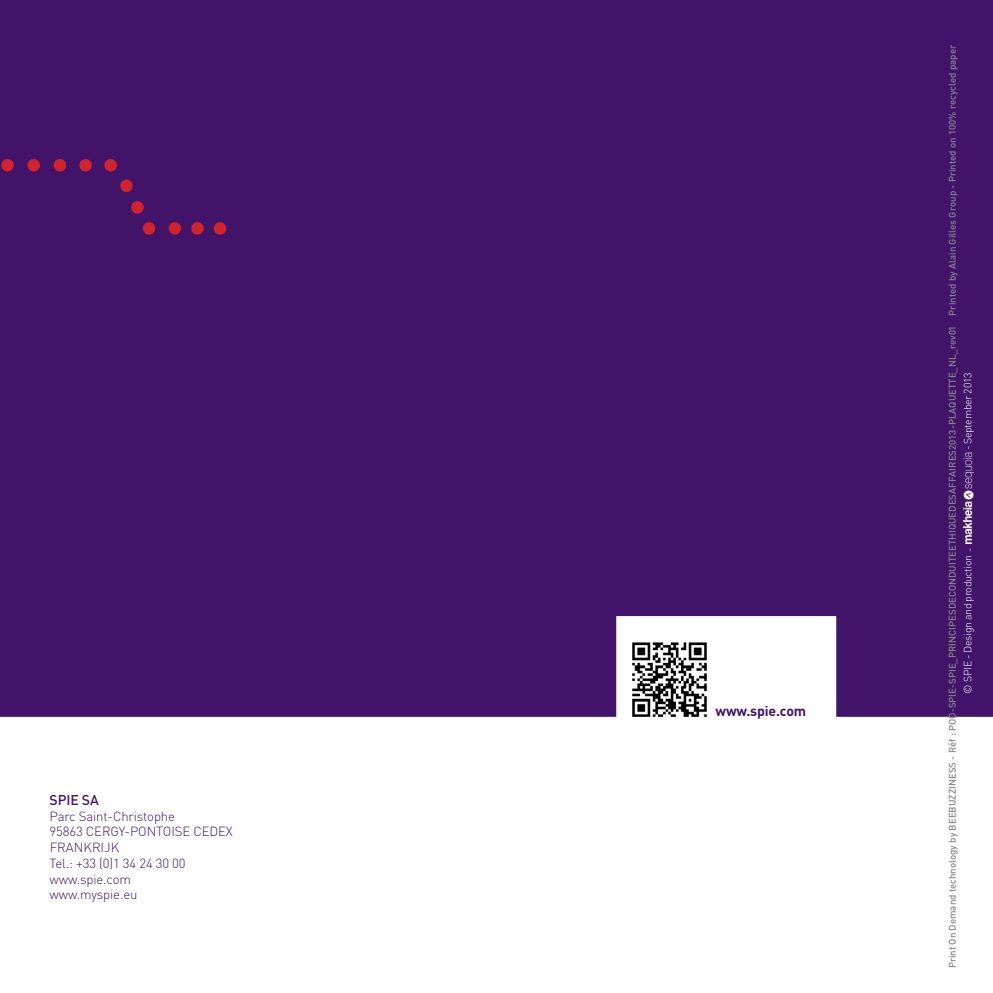
<style>
.page{position:relative;width:993px;height:993px;background:#fff}
.page>*{position:absolute;margin:0;border:0;box-sizing:border-box;transform-origin:0 0}
.t1{font:700 14px "DIN Pro";letter-spacing:-.01em;color:#411468}
.t2{font:500 14px "DIN Pro";letter-spacing:-.01em;color:#411468}
.t3{font:300 13.12px/15.8px "DIN Pro";letter-spacing:-.01em;color:#411468}
.t4{font:300 10.5px "DIN";letter-spacing:-.03em;color:#fff}
.t5{font:500 9.62px "DIN";color:#868786}
</style>
<div class="page">
<div style="left:0;top:0;width:992px;height:717px;background:#411469"></div>
<img style="left:963px;top:452px;width:9px;height:91px">
<img style="left:632px;top:641px;width:74px;height:75px">
<h1 class="t2" style="left:50px;top:794px;width:51px">SPIE SA</h1>
<h2 class="t3" style="left:50px;top:808px;width:185px">Parc Saint-Christophe<br>95863 CERGY-PONTOISE CEDEX<br>FRANKRIJK<br>Tel.: +33 (0)1 34 24 30 00 www.spie.com<br>www.myspie.eu</h2>
<h1 class="t1" style="left:715px;top:704px;width:92px">www.spie.com</h1>
<p class="t5" style="left:948px;top:968px;width:924px;rotate:-90deg">Print On Demand technology by BEEBUZZINESS - Réf : POD-SPIE-SPIE_PRINCIPESDECONDUITEETHIQUEDESAFFAIRES2013-PLAQUETTE_NL_rev01 Printed by Alain Gilles Group - Printed on 100% recycled paper</p>
<p class="t4" style="left:963px;top:450px;width:79px;rotate:-90deg">- September 2013</p>
<p class="t4" style="left:963px;top:693px;width:147px;rotate:-90deg">© SPIE - Design and production -</p>
</div>
